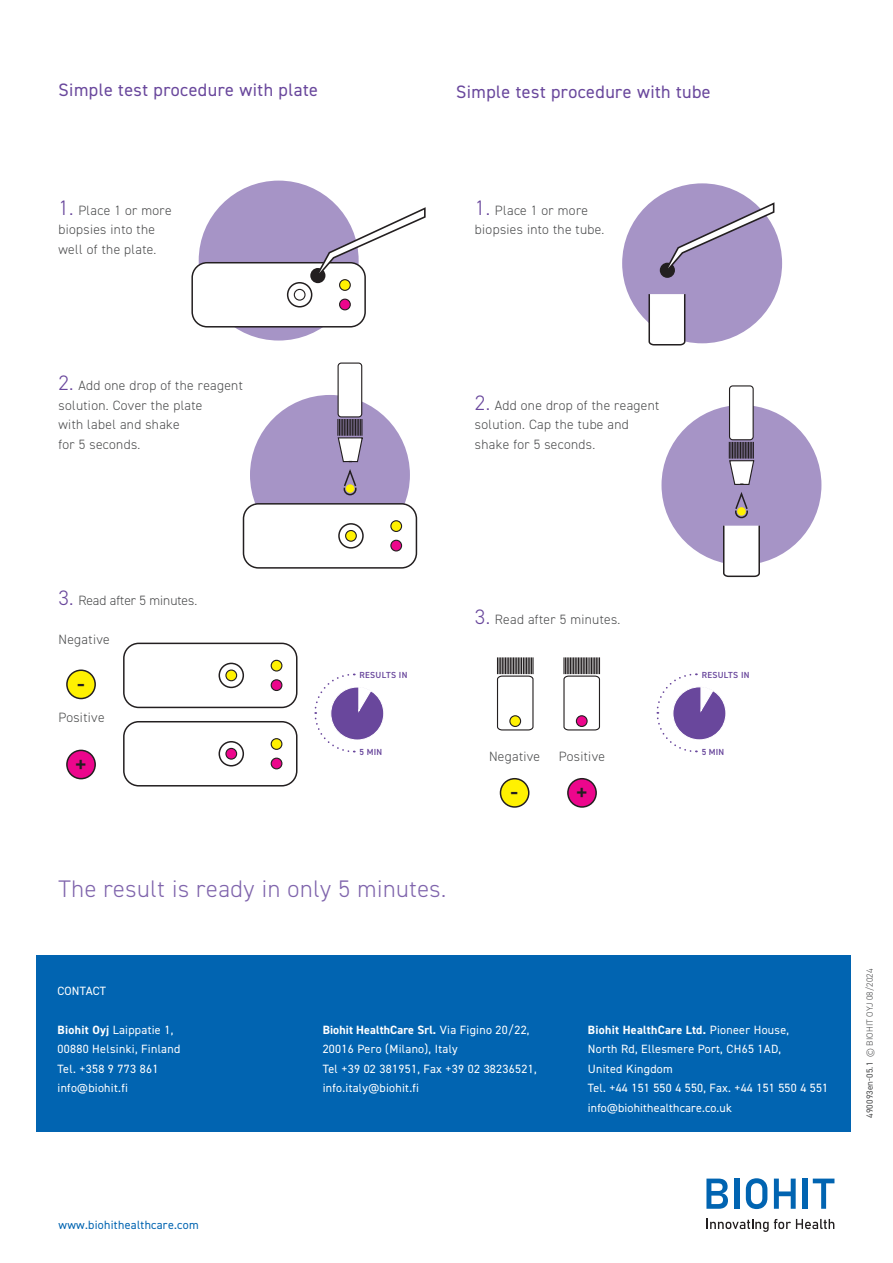
<style>
.page{position:relative;width:893px;height:1263px;background:#fff}
.page>*{position:absolute;margin:0;border:0;box-sizing:border-box;transform-origin:0 0}
.t1{font:300 24px "DIN2014";letter-spacing:.025em;color:#7f64ac}
.t2{font:600 24px "DIN2014";color:#231f20}
.t3{font:18px "DIN2014";letter-spacing:.025em;color:#69479c}
.t4{font:300 13.5px/19.5px "DIN2014";letter-spacing:.025em;color:#4b4c4d}
.t5{font:300 13.5px "DIN2014";color:#4b4c4d}
.t6{font:12px/19.5px "DIN2014";letter-spacing:.025em;color:#fff}
.t7{font:12px "DIN2014";letter-spacing:.025em;color:#0164b1}
.t8{font:300 9px "DIN2014";letter-spacing:.01em;color:#4b4c4d}
.t9{font:600 8.85px "DIN2014";letter-spacing:.035em;color:#69479c}
.s1{font-size:21px;color:#69479c}
.s2{font-weight:700}
.s3{font-weight:400}
</style>
<div class="page">
<svg style="left:706px;top:1178px;width:22px;height:31px"></svg>
<svg style="left:813px;top:1178px;width:21px;height:31px"></svg>
<div style="left:803px;top:1178px;width:5px;height:31px;background:#0164b1"></div>
<svg style="left:746px;top:1178px;width:21px;height:31px"></svg>
<svg style="left:774px;top:1178px;width:22px;height:31px"></svg>
<div style="left:734px;top:1178px;width:5px;height:31px;background:#0164b1"></div>
<svg style="left:706px;top:1219px;width:128px;height:13px"></svg>
<div style="left:331px;top:687px;width:53px;height:53px;background:#69479c;border-radius:50%"></div>
<svg style="left:314px;top:673px;width:59px;height:80px"></svg>
<div style="left:330px;top:687px;width:54px;height:53px;border:1px solid #fff;border-radius:50%"></div>
<div style="left:247px;top:392px;width:165px;height:165px;background:#a694c6;border-radius:50%"></div>
<div style="left:245px;top:390px;width:170px;height:170px;border:5px solid #fff;border-radius:50%"></div>
<div style="left:196px;top:178px;width:165px;height:165px;background:#a694c6;border-radius:50%"></div>
<div style="left:194px;top:176px;width:170px;height:170px;border:5px solid #fff;border-radius:50%"></div>
<div style="left:338px;top:363px;width:24px;height:54px;background:#fff;border-radius:3px"></div>
<div style="left:338px;top:362px;width:24px;height:55px;border:1px solid #231f20;border-radius:3px"></div>
<svg style="left:337px;top:419px;width:26px;height:77px"></svg>
<div style="left:243px;top:504px;width:173px;height:64px;background:#fff;border-radius:15px"></div>
<div style="left:243px;top:503px;width:174px;height:66px;border:2px solid #231f20;border-radius:15px"></div>
<div style="left:338px;top:523px;width:26px;height:26px;border:2px solid #231f20;border-radius:50%"></div>
<div style="left:391px;top:540px;width:11px;height:11px;background:#ec068c;border-radius:50%"></div>
<div style="left:390px;top:540px;width:12px;height:11px;border:1px solid #231f20;border-radius:50%"></div>
<div style="left:391px;top:521px;width:11px;height:10px;background:#fff101;border-radius:50%"></div>
<div style="left:390px;top:520px;width:12px;height:12px;border:1px solid #231f20;border-radius:50%"></div>
<div style="left:346px;top:530px;width:10px;height:11px;background:#fff101;border-radius:50%"></div>
<div style="left:345px;top:530px;width:12px;height:12px;border:1px solid #231f20;border-radius:50%"></div>
<div style="left:123px;top:643px;width:174px;height:65px;border:2px solid #231f20;border-radius:15px"></div>
<div style="left:219px;top:663px;width:25px;height:25px;border:2px solid #231f20;border-radius:50%"></div>
<div style="left:271px;top:680px;width:11px;height:10px;background:#ec068c;border-radius:50%"></div>
<div style="left:271px;top:679px;width:11px;height:12px;border:1px solid #231f20;border-radius:50%"></div>
<div style="left:271px;top:660px;width:11px;height:11px;background:#fff101;border-radius:50%"></div>
<div style="left:271px;top:660px;width:11px;height:11px;border:1px solid #231f20;border-radius:50%"></div>
<div style="left:226px;top:670px;width:11px;height:11px;background:#fff101;border-radius:50%"></div>
<div style="left:225px;top:669px;width:12px;height:12px;border:1px solid #231f20;border-radius:50%"></div>
<div style="left:123px;top:721px;width:174px;height:65px;border:2px solid #231f20;border-radius:15px"></div>
<div style="left:219px;top:741px;width:25px;height:25px;border:2px solid #231f20;border-radius:50%"></div>
<div style="left:271px;top:758px;width:11px;height:11px;background:#ec068c;border-radius:50%"></div>
<div style="left:271px;top:758px;width:11px;height:11px;border:1px solid #231f20;border-radius:50%"></div>
<div style="left:271px;top:739px;width:11px;height:10px;background:#fff101;border-radius:50%"></div>
<div style="left:271px;top:738px;width:11px;height:12px;border:1px solid #231f20;border-radius:50%"></div>
<div style="left:226px;top:748px;width:11px;height:11px;background:#ec068c;border-radius:50%"></div>
<div style="left:225px;top:748px;width:12px;height:12px;border:1px solid #231f20;border-radius:50%"></div>
<div style="left:67px;top:670px;width:28px;height:28px;background:#fff101;border-radius:50%"></div>
<div style="left:66px;top:669px;width:30px;height:30px;border:2px solid #231f20;border-radius:50%"></div>
<div style="left:67px;top:750px;width:28px;height:29px;background:#ec068c;border-radius:50%"></div>
<div style="left:66px;top:750px;width:30px;height:29px;border:2px solid #231f20;border-radius:50%"></div>
<div style="left:192px;top:263px;width:173px;height:64px;background:#fff;border-radius:15px"></div>
<div style="left:191px;top:262px;width:175px;height:65px;border:2px solid #231f20;border-radius:15px"></div>
<div style="left:287px;top:282px;width:25px;height:25px;border:2px solid #231f20;border-radius:50%"></div>
<div style="left:340px;top:299px;width:10px;height:11px;background:#ec068c;border-radius:50%"></div>
<div style="left:339px;top:299px;width:12px;height:11px;border:1px solid #231f20;border-radius:50%"></div>
<div style="left:294px;top:289px;width:12px;height:12px;border:1px solid #231f20;border-radius:50%"></div>
<svg style="left:306px;top:206px;width:120px;height:86px"></svg>
<div style="left:673px;top:687px;width:53px;height:53px;background:#69479c;border-radius:50%"></div>
<svg style="left:656px;top:673px;width:59px;height:80px"></svg>
<div style="left:673px;top:686px;width:53px;height:54px;border:1px solid #fff;border-radius:50%"></div>
<div style="left:620px;top:181px;width:165px;height:165px;background:#a694c6;border-radius:50%"></div>
<div style="left:617px;top:178px;width:170px;height:170px;border:5px solid #fff;border-radius:50%"></div>
<div style="left:659px;top:402px;width:165px;height:165px;background:#a694c6;border-radius:50%"></div>
<div style="left:656px;top:400px;width:170px;height:170px;border:5px solid #fff;border-radius:50%"></div>
<div style="left:500px;top:779px;width:29px;height:28px;background:#fff101;border-radius:50%"></div>
<div style="left:500px;top:778px;width:29px;height:30px;border:2px solid #231f20;border-radius:50%"></div>
<div style="left:568px;top:779px;width:28px;height:28px;background:#ec068c;border-radius:50%"></div>
<div style="left:567px;top:778px;width:30px;height:30px;border:2px solid #231f20;border-radius:50%"></div>
<svg style="left:563px;top:657px;width:38px;height:74px"></svg>
<div style="left:576px;top:716px;width:11px;height:10px;background:#ec068c;border-radius:50%"></div>
<div style="left:576px;top:715px;width:12px;height:12px;border:1px solid #231f20;border-radius:50%"></div>
<svg style="left:497px;top:657px;width:37px;height:74px"></svg>
<div style="left:510px;top:716px;width:11px;height:10px;background:#fff101;border-radius:50%"></div>
<div style="left:509px;top:715px;width:12px;height:12px;border:1px solid #231f20;border-radius:50%"></div>
<div style="left:729px;top:386px;width:24px;height:54px;background:#fff;border-radius:3px"></div>
<div style="left:729px;top:385px;width:25px;height:55px;border:1px solid #231f20;border-radius:3px"></div>
<svg style="left:659px;top:201px;width:117px;height:77px"></svg>
<svg style="left:648px;top:294px;width:38px;height:52px;background:#e6e5e7"></svg>
<svg style="left:722px;top:442px;width:39px;height:136px"></svg>
<div style="left:737px;top:507px;width:9px;height:9px;background:#fff101;border-radius:50%"></div>
<div style="left:36px;top:955px;width:815px;height:176px;background:#0164b1"></div>
<h2 class="t3" style="left:58px;top:82px;width:261px">Simple test procedure with plate</h2>
<p class="t4" style="left:58px;top:201px;width:115px"><span class="s1">1.</span> Place 1 or more biopsies into the well of the plate.</p>
<p class="t4" style="left:58px;top:376px;width:186px"><span class="s1">2.</span> Add one drop of the reagent solution. Cover the plate<br>with label and shake<br>for 5 seconds.</p>
<h2 class="t3" style="left:456px;top:83px;width:256px">Simple test procedure with tube</h2>
<p class="t4" style="left:475px;top:201px;width:131px"><span class="s1">1.</span> Place 1 or more biopsies into the tube.</p>
<p class="t4" style="left:475px;top:396px;width:186px"><span class="s1">2.</span> Add one drop of the reagent solution. Cap the tube and shake for 5 seconds.</p>
<p class="t5" style="left:58px;top:594px;width:140px"><span class="s1">3.</span> Read after 5 minutes.</p>
<p class="t4" style="left:58px;top:630px;width:53px">Negative</p>
<h1 class="t2" style="left:77px;top:675px;width:9px">-</h1>
<p class="t4" style="left:58px;top:708px;width:48px">Positive</p>
<h1 class="t2" style="left:75px;top:756px;width:14px">+</h1>
<p class="t9" style="left:360px;top:672px;width:49px">RESULTS IN</p>
<p class="t9" style="left:360px;top:749px;width:24px">5 MIN</p>
<p class="t4" style="left:475px;top:610px;width:147px"><span class="s1">3.</span> Read after 5 minutes.</p>
<p class="t4" style="left:489px;top:747px;width:53px">Negative</p>
<p class="t4" style="left:559px;top:747px;width:48px">Positive</p>
<h1 class="t2" style="left:510px;top:783px;width:9px">-</h1>
<h1 class="t2" style="left:576px;top:785px;width:14px">+</h1>
<h1 class="t1" style="left:58px;top:878px;width:389px">The result is ready in only 5 minutes.</h1>
<p class="t6" style="left:58px;top:981px;width:50px">CONTACT</p>
<p class="t9" style="left:702px;top:672px;width:49px">RESULTS IN</p>
<p class="t9" style="left:702px;top:748px;width:24px">5 MIN</p>
<p class="t6" style="left:323px;top:1020px;width:216px"><span class="s2">Biohit HealthCare Srl.</span> Via Figino 20/22,<br>20016 Pero (Milano), Italy<br>Tel +39 02 381951, Fax +39 02 38236521, info.italy@biohit.fi</p>
<p class="t6" style="left:57px;top:1020px;width:124px"><span class="s2">Biohit Oyj</span> Laippatie 1,<br>00880 Helsinki, Finland<br>Tel. +358 9 773 861 info@biohit.fi</p>
<p class="t6" style="left:588px;top:1020px;width:242px"><span class="s2">Biohit HealthCare Ltd.</span> Pioneer House,<br>North Rd, Ellesmere Port, CH65 1AD,<br>United Kingdom<br>Tel. +44 151 550 4 550, Fax. +44 151 550 4 551 info@biohithealthcare.co.uk</p>
<p class="t8" style="left:865px;top:1118px;width:150px;rotate:-90deg"><span class="s3">490093en-05.1</span> © BIOHIT OYJ 08/2024</p>
<p class="t7" style="left:58px;top:1219px;width:142px">www.biohithealthcare.com</p>
</div>
